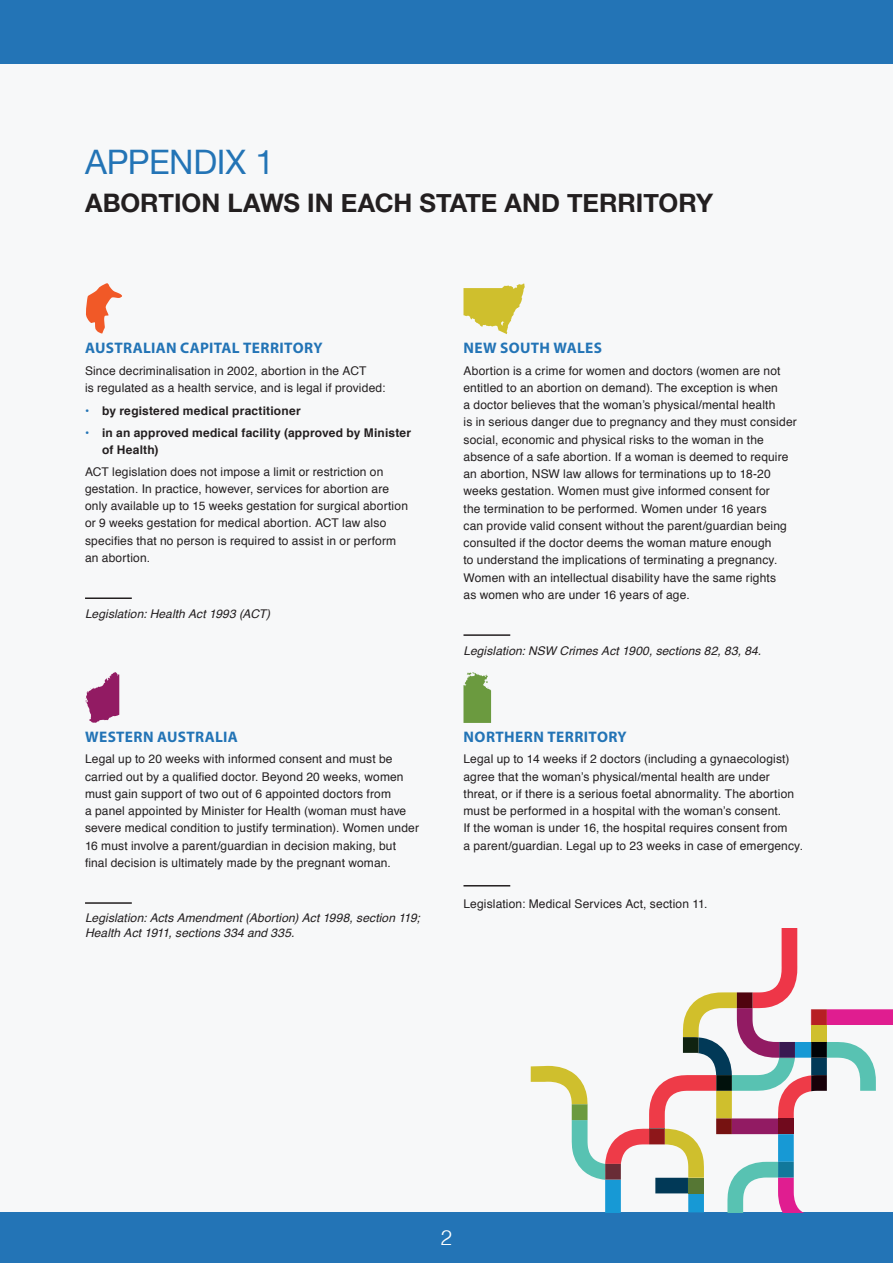
<style>
.page{position:relative;width:893px;height:1263px;background:#f7f8f9}
.page>*{position:absolute;margin:0;border:0;box-sizing:border-box;transform-origin:0 0}
._1_Title{font:33.75px "Helvetica Neue";letter-spacing:-.005em;color:#2374b6}
._2_Position_Statemen{font:700 25.5px "Helvetica Neue";color:#231f20}
.t1{font:300 21px "Helvetica";color:#fff}
._3_Crosshead{font:700 15.3px "Myriad Pro";letter-spacing:.02em;color:#2374b6}
._4_Body_Copy{font:12px/17.2px "Helvetica";letter-spacing:.01em;color:#231f20}
._6_Footnotes{font:italic 12px/14.4px "Helvetica";letter-spacing:.01em;color:#231f20}
.t2{font:700 12px/17.2px "Helvetica";letter-spacing:.015em;color:#231f20}
.s1{color:#2374b6}
</style>
<div class="page">
<div style="left:0;top:0;width:893px;height:64px;background:#2374b6"></div>
<div style="left:0;top:1212px;width:893px;height:51px;background:#2374b6"></div>
<hr style="left:85px;top:597px;width:47px;height:2px;background:#231f20">
<hr style="left:463px;top:634px;width:47px;height:2px;background:#231f20">
<hr style="left:463px;top:885px;width:47px;height:1px;background:#231f20">
<hr style="left:85px;top:902px;width:47px;height:2px;background:#231f20">
<svg style="left:86px;top:283px;width:36px;height:51px"></svg>
<svg style="left:85px;top:672px;width:34px;height:51px"></svg>
<svg style="left:463px;top:283px;width:62px;height:51px"></svg>
<svg style="left:463px;top:672px;width:28px;height:51px"></svg>
<svg style="left:531px;top:928px;width:362px;height:284px"></svg>
<p class="_1_Title" style="left:85px;top:137px;width:191px">APPENDIX 1</p>
<p class="_2_Position_Statemen" style="left:85px;top:183px;width:630px">ABORTION LAWS IN EACH STATE AND TERRITORY</p>
<p class="_3_Crosshead" style="left:85px;top:338px;width:239px">AUSTRALIAN CAPITAL TERRITORY</p>
<p class="_4_Body_Copy" style="left:85px;top:362px;width:302px">Since decriminalisation in 2002, abortion in the ACT<br>is regulated as a health service, and is legal if provided:</p>
<p class="t2" style="left:85px;top:403px;width:217px"><span class="s1">•</span> by registered medical practitioner</p>
<p class="t2" style="left:102px;top:424px;width:311px;text-indent:-17px"><span class="s1">•</span> in an approved medical facility (approved by Minister of Health)</p>
<p class="_4_Body_Copy" style="left:85px;top:463px;width:324px">ACT legislation does not impose a limit or restriction on gestation. In practice, however, services for abortion are only available up to 15 weeks gestation for surgical abortion or 9 weeks gestation for medical abortion. ACT law also specifies that no person is required to assist in or perform an abortion.</p>
<p class="_6_Footnotes" style="left:85px;top:606px;width:187px">Legislation: Health Act 1993 (ACT)</p>
<p class="_3_Crosshead" style="left:85px;top:727px;width:154px">WESTERN AUSTRALIA</p>
<p class="_4_Body_Copy" style="left:85px;top:751px;width:335px">Legal up to 20 weeks with informed consent and must be carried out by a qualified doctor. Beyond 20 weeks, women must gain support of two out of 6 appointed doctors from<br>a panel appointed by Minister for Health (woman must have severe medical condition to justify termination). Women under 16 must involve a parent/guardian in decision making, but final decision is ultimately made by the pregnant woman.</p>
<p class="_6_Footnotes" style="left:85px;top:911px;width:336px">Legislation: Acts Amendment (Abortion) Act 1998, section 119;<br>Health Act 1911, sections 334 and 335.</p>
<p class="_3_Crosshead" style="left:464px;top:338px;width:140px">NEW SOUTH WALES</p>
<p class="_4_Body_Copy" style="left:463px;top:362px;width:335px">Abortion is a crime for women and doctors (women are not entitled to an abortion on demand). The exception is when<br>a doctor believes that the woman’s physical/mental health<br>is in serious danger due to pregnancy and they must consider social, economic and physical risks to the woman in the absence of a safe abortion. If a woman is deemed to require an abortion, NSW law allows for terminations up to 18-20 weeks gestation. Women must give informed consent for<br>the termination to be performed. Women under 16 years<br>can provide valid consent without the parent/guardian being consulted if the doctor deems the woman mature enough<br>to understand the implications of terminating a pregnancy.<br>Women with an intellectual disability have the same rights<br>as women who are under 16 years of age.</p>
<p class="_6_Footnotes" style="left:463px;top:643px;width:299px">Legislation: NSW Crimes Act 1900, sections 82, 83, 84.</p>
<p class="_3_Crosshead" style="left:464px;top:727px;width:165px">NORTHERN TERRITORY</p>
<p class="_4_Body_Copy" style="left:463px;top:751px;width:341px">Legal up to 14 weeks if 2 doctors (including a gynaecologist) agree that the woman’s physical/mental health are under threat, or if there is a serious foetal abnormality. The abortion must be performed in a hospital with the woman’s consent.<br>If the woman is under 16, the hospital requires consent from<br>a parent/guardian. Legal up to 23 weeks in case of emergency.</p>
<p class="_4_Body_Copy" style="left:463px;top:895px;width:246px">Legislation: Medical Services Act, section 11.</p>
<h3 class="t1" style="left:441px;top:1221px;width:13px">2</h3>
</div>
